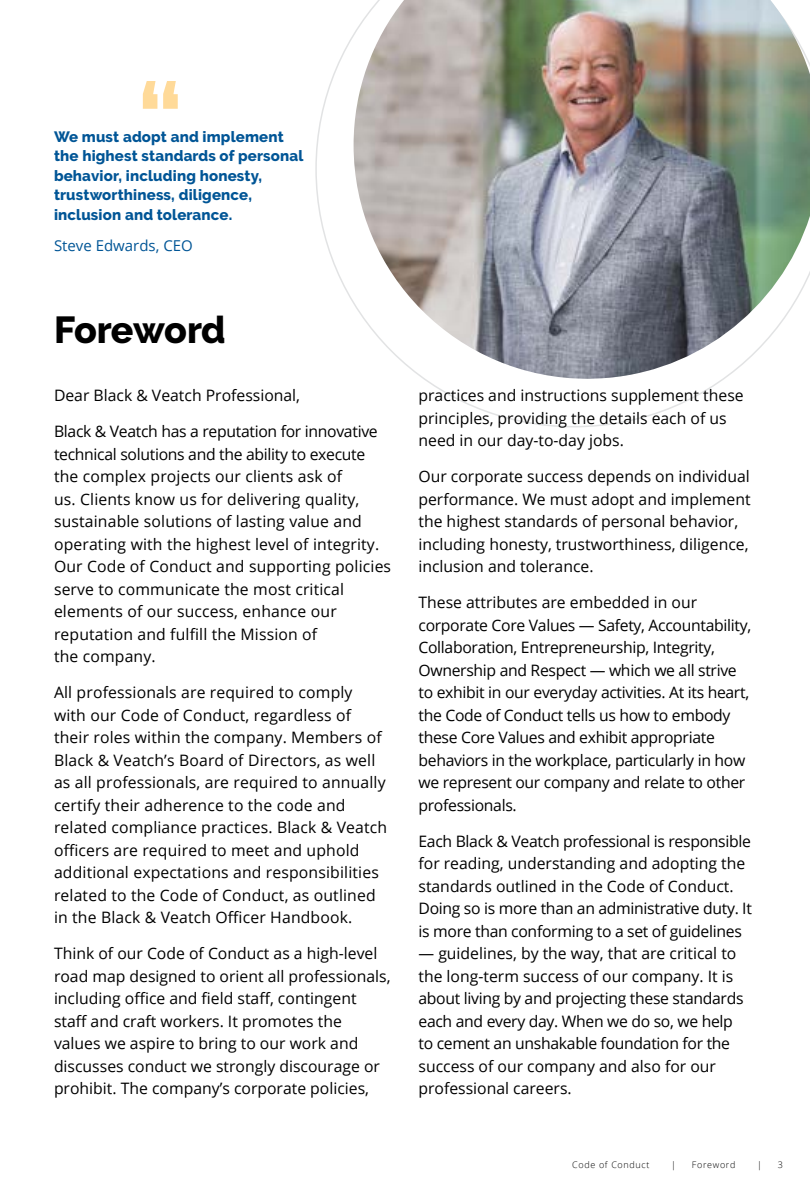
<style>
.page{position:relative;width:810px;height:1188px;background:#fff}
.page>*{position:absolute;margin:0;border:0;box-sizing:border-box;transform-origin:0 0}
.t1{font:700 108px "Raleway";color:#ffda99}
.t2{font:800 37.5px "Raleway";letter-spacing:-.02em;color:#000}
.t3{font:15.75px/22.5px "Open Sans";color:#000}
.t4{font:15.75px/22.5px "Open Sans";letter-spacing:-.02em;color:#000}
.t5{font:800 15px/19.5px "Raleway";letter-spacing:.01em;color:#005596}
.t6{font:15px "Open Sans";color:#005596}
.t7{font:300 9px "Open Sans";letter-spacing:.075em;color:#000}
</style>
<div class="page">
<svg style="left:315px;top:33px;width:409px;height:394px"></svg>
<img style="left:354px;top:0;width:456px;height:379px">
<h1 class="t1" style="left:137px;top:60px;width:48px">“</h1>
<p class="t5" style="left:54px;top:127px;width:251px">We must adopt and implement the highest standards of personal behavior, including honesty, trustworthiness, diligence, inclusion and tolerance.</p>
<p class="t6" style="left:54px;top:235px;width:140px">Steve Edwards, CEO</p>
<h2 class="t2" style="left:54px;top:309px;width:173px">Foreword</h2>
<p class="t3" style="left:54px;top:384px;width:248px">Dear Black &amp; Veatch Professional,</p>
<p class="t3" style="left:54px;top:420px;width:339px">Black &amp; Veatch has a reputation for innovative technical solutions and the ability to execute the complex projects our clients ask of<br>us. Clients know us for delivering quality, sustainable solutions of lasting value and operating with the highest level of integrity.<br>Our Code of Conduct and supporting policies serve to communicate the most critical elements of our success, enhance our reputation and fulfill the Mission of<br>the company.</p>
<p class="t3" style="left:54px;top:681px;width:335px">All professionals are required to comply with our Code of Conduct, regardless of their roles within the company. Members of Black &amp; Veatch’s Board of Directors, as well as all professionals, are required to annually certify their adherence to the code and related compliance practices. Black &amp; Veatch officers are required to meet and uphold additional expectations and responsibilities related to the Code of Conduct, as outlined in the Black &amp; Veatch Officer Handbook.</p>
<p class="t3" style="left:54px;top:942px;width:338px">Think of our Code of Conduct as a high-level road map designed to orient all professionals, including office and field staff, contingent staff and craft workers. It promotes the values we aspire to bring to our work and discusses conduct we strongly discourage or prohibit. The company’s corporate policies,</p>
<p class="t3" style="left:419px;top:384px;width:327px">practices and instructions supplement these principles, providing the details each of us need in our day-to-day jobs.</p>
<p class="t3" style="left:419px;top:465px;width:334px">Our corporate success depends on individual performance. We must adopt and implement the highest standards of personal behavior, including honesty, trustworthiness, diligence, inclusion and tolerance.</p>
<p class="t4" style="left:419px;top:591px;width:334px">These attributes are embedded in our corporate Core Values — Safety, Accountability, Collaboration, Entrepreneurship, Integrity, Ownership and Respect — which we all strive to exhibit in our everyday activities. At its heart, the Code of Conduct tells us how to embody these Core Values and exhibit appropriate behaviors in the workplace, particularly in how we represent our company and relate to other professionals.</p>
<p class="t4" style="left:419px;top:829px;width:335px">Each Black &amp; Veatch professional is responsible for reading, understanding and adopting the standards outlined in the Code of Conduct.<br>Doing so is more than an administrative duty. It is more than conforming to a set of guidelines</p>
<p class="t3" style="left:419px;top:942px;width:327px">— guidelines, by the way, that are critical to the long-term success of our company. It is about living by and projecting these standards each and every day. When we do so, we help to cement an unshakable foundation for the success of our company and also for our professional careers.</p>
<p class="t7" style="left:572px;top:1158px;width:79px">Code of Conduct</p>
<p class="t7" style="left:671px;top:1158px;width:6px">|</p>
<p class="t7" style="left:692px;top:1158px;width:45px">Foreword</p>
<p class="t7" style="left:757px;top:1158px;width:6px">|</p>
<p class="t7" style="left:778px;top:1158px;width:7px">3</p>
</div>
